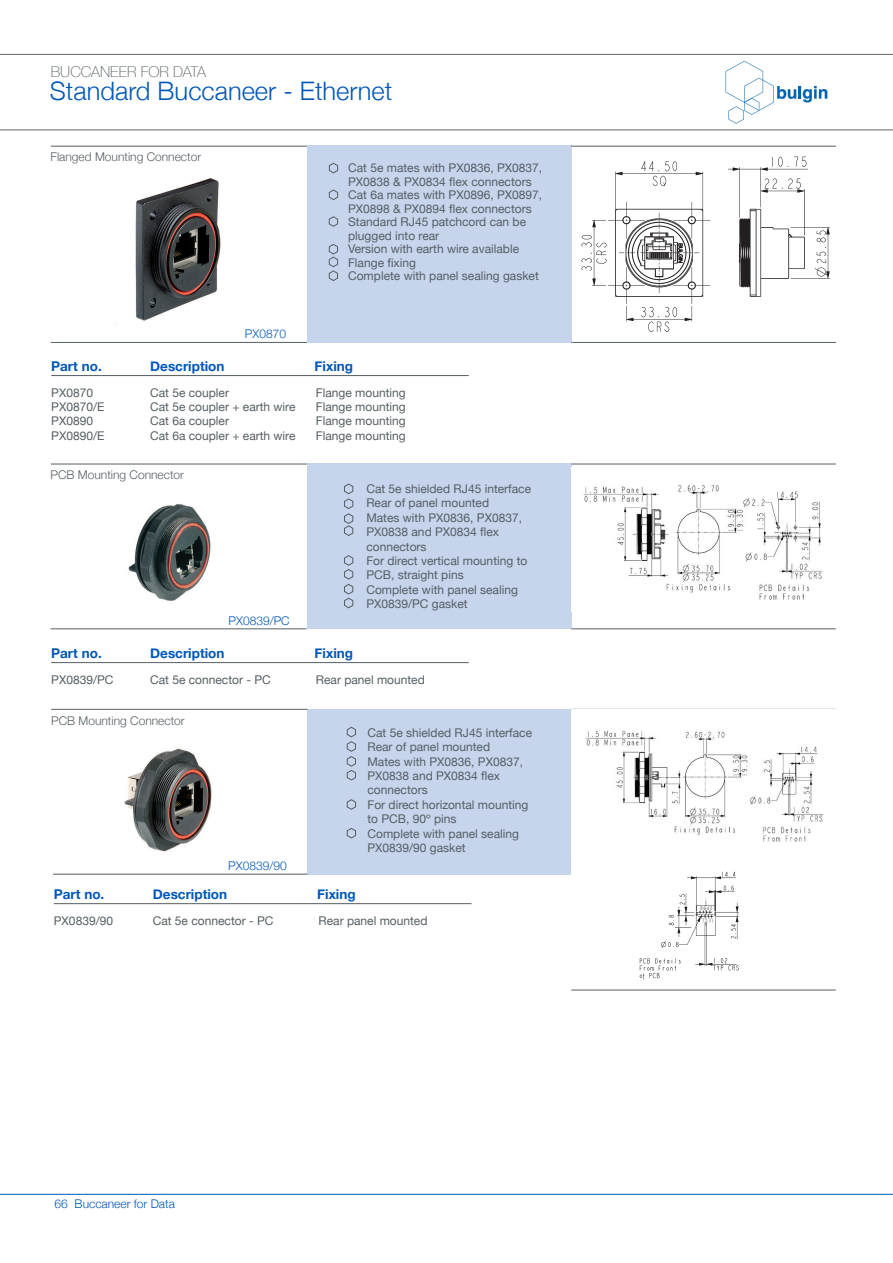
<style>
.page{position:relative;width:893px;height:1263px;background:#fff}
.page>*{position:absolute;margin:0;border:0;box-sizing:border-box;transform-origin:0 0}
.t1{font:300 25.5px "Helvetica Neue";color:#0057b8}
.t2{font:100 15px "Helvetica Neue";color:#565f64}
.t3{font:700 13.5px "Helvetica Neue";color:#0057b8}
.t4{font:12px/14.4px "Helvetica Neue";color:#565f64}
.t5{font:300 12px "Helvetica Neue";color:#565f64}
.t6{font:300 12px "Helvetica Neue";color:#0057b8}
</style>
<div class="page">
<hr style="left:0;top:1194px;width:893px;height:1px;background:#0057b8">
<svg style="left:726px;top:61px;width:101px;height:63px"></svg>
<hr style="left:0;top:54px;width:893px;height:1px;background:#636366">
<hr style="left:0;top:129px;width:893px;height:1px;background:#636366">
<img style="left:124px;top:748px;width:88px;height:104px">
<img style="left:128px;top:503px;width:83px;height:98px">
<img style="left:135px;top:178px;width:86px;height:143px">
<div style="left:307px;top:146px;width:264px;height:197px;background:#c6d4ec"></div>
<div style="left:307px;top:464px;width:264px;height:165px;background:#c6d4ec"></div>
<hr style="left:571px;top:146px;width:265px;height:1px;background:#565f64">
<hr style="left:571px;top:464px;width:265px;height:1px;background:#565f64">
<hr style="left:51px;top:342px;width:256px;height:1px;background:#565f64">
<hr style="left:50px;top:628px;width:257px;height:1px;background:#565f64">
<hr style="left:571px;top:342px;width:265px;height:1px;background:#565f64">
<hr style="left:51px;top:146px;width:256px;height:1px;background:#565f64">
<hr style="left:51px;top:464px;width:256px;height:1px;background:#565f64">
<svg style="left:344px;top:483px;width:10px;height:53px"></svg>
<svg style="left:344px;top:555px;width:10px;height:54px"></svg>
<hr style="left:51px;top:375px;width:418px;height:1px;background:#565f64">
<hr style="left:51px;top:662px;width:418px;height:1px;background:#565f64">
<div style="left:308px;top:709px;width:263px;height:165px;background:#c6d4ec"></div>
<hr style="left:571px;top:709px;width:264px;height:1px;background:#565f64">
<hr style="left:53px;top:874px;width:255px;height:1px;background:#565f64">
<hr style="left:571px;top:990px;width:265px;height:1px;background:#565f64">
<hr style="left:51px;top:709px;width:257px;height:1px;background:#565f64">
<svg style="left:346px;top:726px;width:10px;height:55px"></svg>
<svg style="left:346px;top:799px;width:10px;height:11px"></svg>
<svg style="left:346px;top:828px;width:10px;height:11px"></svg>
<hr style="left:54px;top:903px;width:417px;height:1px;background:#565f64">
<img style="left:571px;top:150px;width:259px;height:189px">
<img style="left:583px;top:485px;width:240px;height:115px">
<hr style="left:571px;top:628px;width:265px;height:1px;background:#565f64">
<img style="left:586px;top:730px;width:238px;height:112px">
<img style="left:636px;top:871px;width:128px;height:120px">
<svg style="left:329px;top:162px;width:10px;height:12px"></svg>
<svg style="left:329px;top:189px;width:10px;height:11px"></svg>
<svg style="left:329px;top:216px;width:9px;height:11px"></svg>
<svg style="left:329px;top:244px;width:9px;height:37px"></svg>
<p class="t2" style="left:51px;top:60px;width:157px">BUCCANEER FOR DATA</p>
<h1 class="t1" style="left:50px;top:71px;width:344px">Standard Buccaneer - Ethernet</h1>
<p class="t5" style="left:51px;top:147px;width:152px">Flanged Mounting Connector</p>
<p class="t6" style="left:245px;top:324px;width:43px">PX0870</p>
<p class="t4" style="left:348px;top:162px;width:196px;line-height:13.5px">Cat 5e mates with PX0836, PX0837,<br>PX0838 &amp; PX0834 flex connectors<br>Cat 6a mates with PX0896, PX0897,<br>PX0898 &amp; PX0894 flex connectors<br>Standard RJ45 patchcord can be plugged into rear<br>Version with earth wire available<br>Flange fixing<br>Complete with panel sealing gasket</p>
<p class="t3" style="left:51px;top:356px;width:52px">Part no.</p>
<p class="t3" style="left:150px;top:356px;width:76px">Description</p>
<p class="t3" style="left:315px;top:356px;width:40px">Fixing</p>
<p class="t4" style="left:51px;top:386px;width:55px">PX0870<br>PX0870/E<br>PX0890<br>PX0890/E</p>
<p class="t4" style="left:150px;top:386px;width:147px">Cat 5e coupler<br>Cat 5e coupler + earth wire<br>Cat 6a coupler<br>Cat 6a coupler + earth wire</p>
<p class="t5" style="left:51px;top:465px;width:135px">PCB Mounting Connector</p>
<p class="t6" style="left:229px;top:611px;width:63px">PX0839/PC</p>
<p class="t4" style="left:316px;top:386px;width:91px;text-align:justify">Flange mounting Flange mounting Flange mounting Flange mounting</p>
<p class="t4" style="left:366px;top:482px;width:166px">Cat 5e shielded RJ45 interface<br>Rear of panel mounted<br>Mates with PX0836, PX0837,<br>PX0838 and PX0834 flex connectors<br>For direct vertical mounting to<br>PCB, straight pins<br>Complete with panel sealing<br>PX0839/PC gasket</p>
<p class="t3" style="left:51px;top:643px;width:52px">Part no.</p>
<p class="t3" style="left:150px;top:643px;width:76px">Description</p>
<p class="t3" style="left:315px;top:643px;width:40px">Fixing</p>
<p class="t4" style="left:51px;top:673px;width:64px">PX0839/PC</p>
<p class="t4" style="left:150px;top:673px;width:122px">Cat 5e connector - PC</p>
<p class="t5" style="left:51px;top:710px;width:135px">PCB Mounting Connector</p>
<p class="t6" style="left:228px;top:856px;width:60px">PX0839/90</p>
<p class="t4" style="left:316px;top:673px;width:110px">Rear panel mounted</p>
<p class="t4" style="left:367px;top:726px;width:166px">Cat 5e shielded RJ45 interface<br>Rear of panel mounted<br>Mates with PX0836, PX0837,<br>PX0838 and PX0834 flex connectors<br>For direct horizontal mounting to PCB, 90º pins<br>Complete with panel sealing<br>PX0839/90 gasket</p>
<p class="t3" style="left:54px;top:884px;width:52px">Part no.</p>
<p class="t3" style="left:153px;top:884px;width:76px">Description</p>
<p class="t3" style="left:317px;top:884px;width:40px">Fixing</p>
<p class="t4" style="left:54px;top:914px;width:61px">PX0839/90</p>
<p class="t4" style="left:153px;top:914px;width:122px">Cat 5e connector - PC</p>
<p class="t4" style="left:319px;top:914px;width:110px">Rear panel mounted</p>
<p class="t6" style="left:55px;top:1194px;width:122px">66 Buccaneer for Data</p>
</div>
